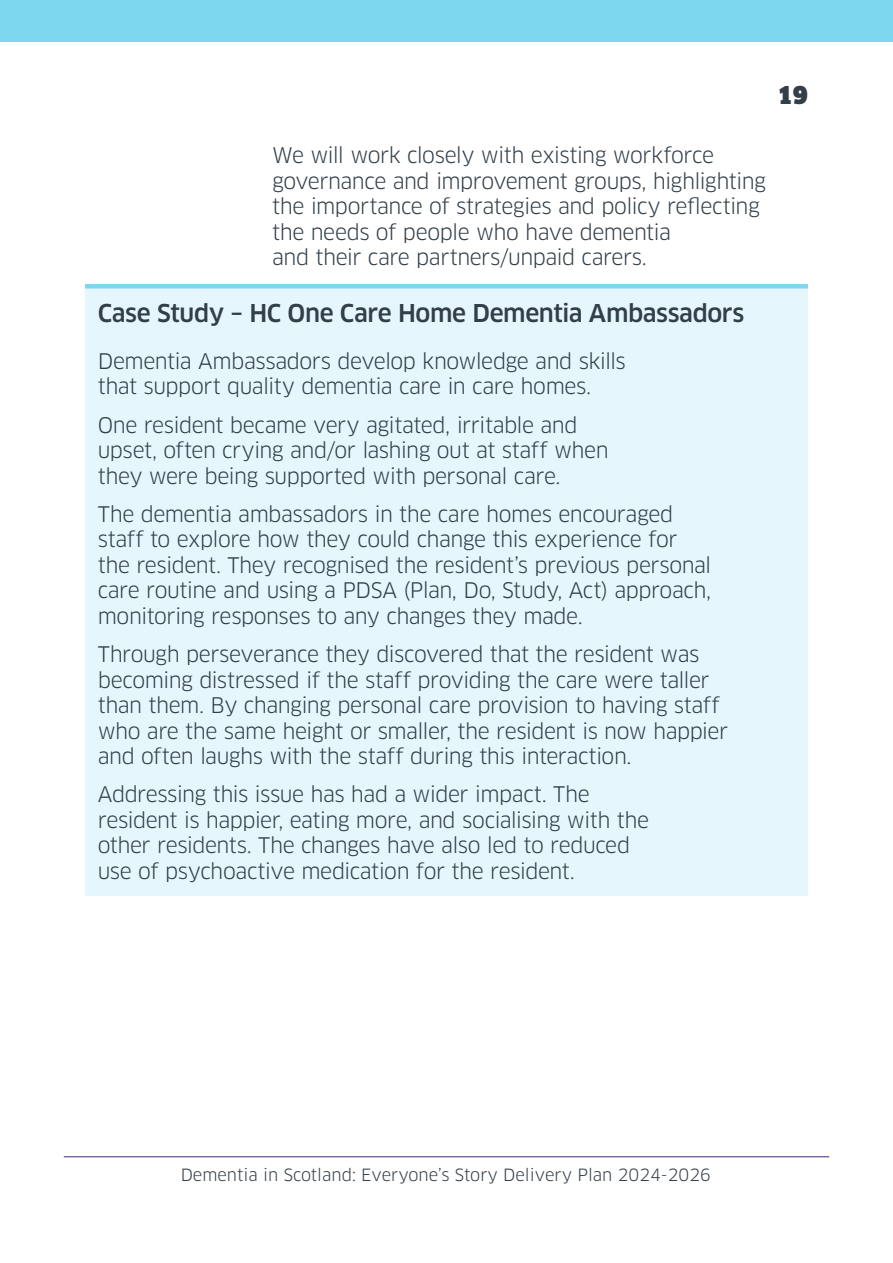
<style>
.page{position:relative;width:893px;height:1263px;background:#fff}
.page>*{position:absolute;margin:0;border:0;box-sizing:border-box;transform-origin:0 0}
.t1{font:500 24px "Clan OT";letter-spacing:-.015em;color:#323e48}
.t2{font:900 24px "Clan OT";color:#323e48}
.t3{font:21px/25.5px "Clan OT";letter-spacing:-.025em;color:#323e48}
.t4{font:16.5px "Clan OT";color:#323e48}
</style>
<div class="page">
<hr style="left:64px;top:1156px;width:765px;height:1px;background:#4a237b">
<div style="left:0;top:0;width:893px;height:42px;background:#7dd7ef"></div>
<div style="left:85px;top:286px;width:723px;height:610px;background:#e5f7fc"></div>
<hr style="left:85px;top:284px;width:723px;height:4px;background:#7dd7ef">
<p class="t2" style="left:778px;top:81px;width:32px">19</p>
<p class="t3" style="left:272px;top:143px;width:495px">We will work closely with existing workforce governance and improvement groups, highlighting the importance of strategies and policy reflecting the needs of people who have dementia<br>and their care partners/unpaid carers.</p>
<p class="t1" style="left:98px;top:299px;width:648px">Case Study – HC One Care Home Dementia Ambassadors</p>
<p class="t3" style="left:98px;top:348px;width:529px">Dementia Ambassadors develop knowledge and skills that support quality dementia care in care homes.</p>
<p class="t3" style="left:98px;top:412px;width:512px">One resident became very agitated, irritable and upset, often crying and/or lashing out at staff when they were being supported with personal care.</p>
<p class="t3" style="left:98px;top:501px;width:615px">The dementia ambassadors in the care homes encouraged staff to explore how they could change this experience for the resident. They recognised the resident’s previous personal care routine and using a PDSA (Plan, Do, Study, Act) approach, monitoring responses to any changes they made.</p>
<p class="t3" style="left:98px;top:642px;width:632px">Through perseverance they discovered that the resident was becoming distressed if the staff providing the care were taller than them. By changing personal care provision to having staff who are the same height or smaller, the resident is now happier and often laughs with the staff during this interaction.</p>
<p class="t3" style="left:98px;top:782px;width:553px">Addressing this issue has had a wider impact. The resident is happier, eating more, and socialising with the other residents. The changes have also led to reduced use of psychoactive medication for the resident.</p>
<p class="t4" style="left:181px;top:1165px;width:532px">Dementia in Scotland: Everyone’s Story Delivery Plan 2024-2026</p>
</div>
